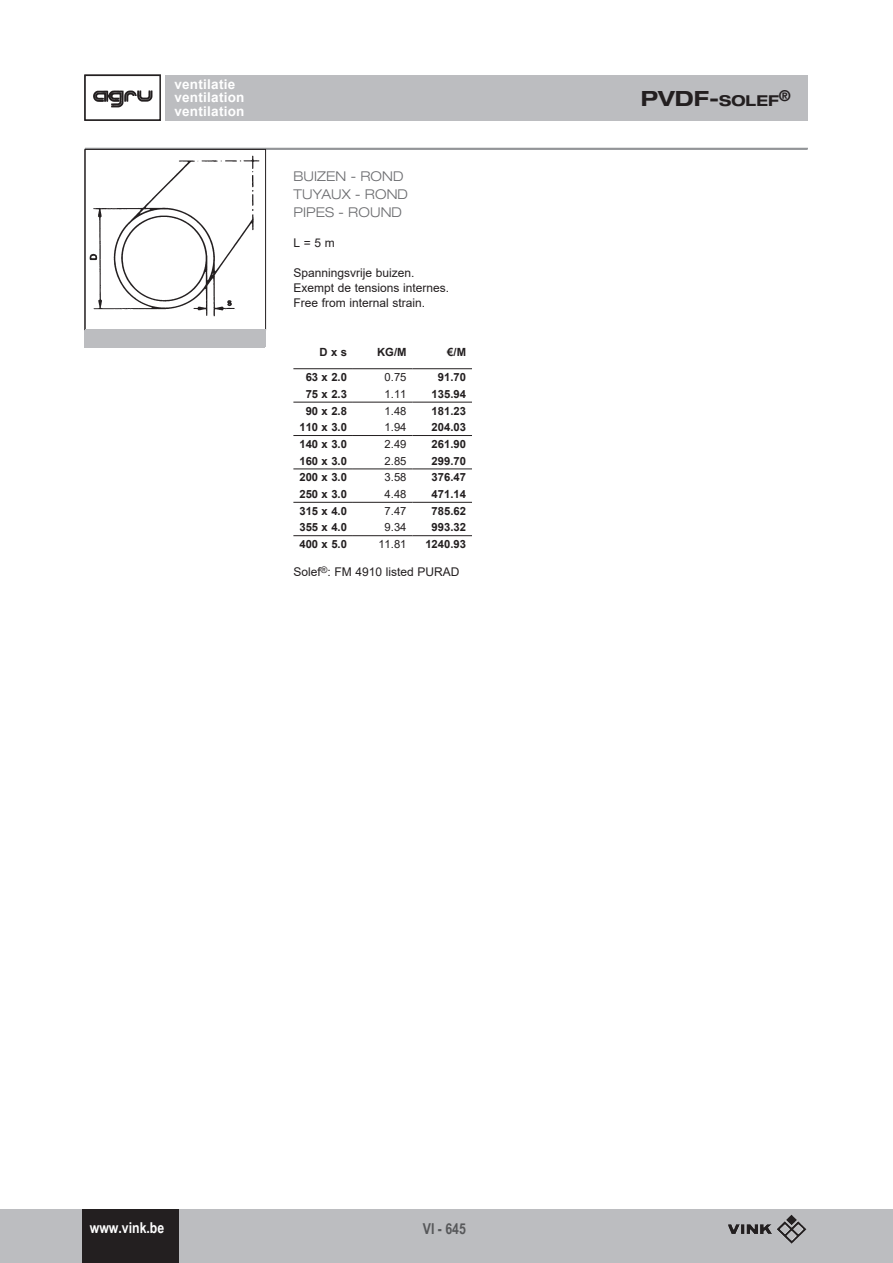
<style>
.page{position:relative;width:893px;height:1263px;background:#fff}
.page>*{position:absolute;margin:0;border:0;box-sizing:border-box;transform-origin:0 0}
.t1{font:700 15px "Arial Narrow";color:#fff}
.t2{font:700 expanded 15px "Helvetica Neue LT";color:#231f20}
.t3{font:700 15px "Arial Narrow";color:#57585a}
.t4{font:300 expanded 13.5px/18px "Helvetica Neue LT";letter-spacing:.01em;color:#6c6d70}
.t5{font:700 13.5px/13.5px "Arial";letter-spacing:.02em;color:#fff}
.t6{font:12px/15px "Arial";color:#231f20}
.t7{font:700 11.25px "Arial";color:#231f20}
.t8{font:11.25px "Arial";color:#231f20}
.s1{font-size:21px}
</style>
<div class="page">
<div style="left:0;top:1209px;width:893px;height:54px;background:#bcbdc0"></div>
<div style="left:82px;top:1209px;width:96px;height:54px;background:#231f20"></div>
<div style="left:166px;top:75px;width:642px;height:45px;background:#bcbdc0"></div>
<hr style="left:85px;top:148px;width:722px;height:2px;background:#939598">
<img style="left:777px;top:1214px;width:29px;height:30px">
<img style="left:93px;top:90px;width:60px;height:18px">
<div style="left:84px;top:75px;width:77px;height:46px;border:2px solid #231f20"></div>
<hr style="left:293px;top:368px;width:60px;height:1px;background:#231f20">
<hr style="left:353px;top:368px;width:59px;height:1px;background:#231f20">
<hr style="left:412px;top:368px;width:60px;height:1px;background:#231f20">
<hr style="left:293px;top:402px;width:60px;height:1px;background:#231f20">
<hr style="left:353px;top:402px;width:59px;height:1px;background:#231f20">
<hr style="left:412px;top:402px;width:60px;height:1px;background:#231f20">
<hr style="left:293px;top:435px;width:60px;height:1px;background:#231f20">
<hr style="left:353px;top:435px;width:59px;height:1px;background:#231f20">
<hr style="left:412px;top:435px;width:60px;height:1px;background:#231f20">
<hr style="left:293px;top:469px;width:60px;height:1px;background:#231f20">
<hr style="left:353px;top:469px;width:59px;height:1px;background:#231f20">
<hr style="left:412px;top:469px;width:60px;height:1px;background:#231f20">
<hr style="left:293px;top:502px;width:60px;height:1px;background:#231f20">
<hr style="left:353px;top:502px;width:59px;height:1px;background:#231f20">
<hr style="left:412px;top:502px;width:60px;height:1px;background:#231f20">
<hr style="left:293px;top:535px;width:60px;height:1px;background:#231f20">
<hr style="left:353px;top:535px;width:59px;height:1px;background:#231f20">
<hr style="left:412px;top:535px;width:60px;height:1px;background:#231f20">
<hr style="left:85px;top:148px;width:723px;height:1px;background:#939598">
<img style="left:89px;top:155px;width:171px;height:162px">
<div style="left:85px;top:149px;width:181px;height:181px;border:1px solid #231f20"></div>
<div style="left:85px;top:330px;width:181px;height:17px;background:#bcbdc0"></div>
<p class="t5" style="left:174px;top:77px;width:72px">ventilatie ventilation ventilation</p>
<p class="t4" style="left:293px;top:167px;width:116px">BUIZEN - ROND<br>TUYAUX - ROND<br>PIPES - ROUND</p>
<p class="t6" style="left:293px;top:235px;width:43px">L = 5 m</p>
<p class="t6" style="left:293px;top:265px;width:157px">Spanningsvrije buizen.<br>Exempt de tensions internes.<br>Free from internal strain.</p>
<p class="t4" style="left:293px;top:169px;width:83px">HARD PVC<br>PVC RIGIDE<br>U-PVC</p>
<p class="t7" style="left:319px;top:344px;width:29px">D x s</p>
<p class="t7" style="left:377px;top:344px;width:31px">KG/M</p>
<p class="t7" style="left:447px;top:344px;width:20px">€/M</p>
<p class="t7" style="left:306px;top:369px;width:43px">63 x 2.0</p>
<p class="t8" style="left:385px;top:369px;width:23px">0.75</p>
<p class="t7" style="left:438px;top:369px;width:30px">91.70</p>
<p class="t7" style="left:306px;top:386px;width:43px">75 x 2.3</p>
<p class="t8" style="left:385px;top:386px;width:23px">1.11</p>
<p class="t7" style="left:432px;top:386px;width:36px">135.94</p>
<p class="t7" style="left:306px;top:403px;width:43px">90 x 2.8</p>
<p class="t8" style="left:385px;top:403px;width:23px">1.48</p>
<p class="t7" style="left:432px;top:403px;width:36px">181.23</p>
<p class="t7" style="left:299px;top:419px;width:49px">110 x 3.0</p>
<p class="t8" style="left:385px;top:420px;width:23px">1.94</p>
<p class="t7" style="left:432px;top:419px;width:36px">204.03</p>
<p class="t7" style="left:299px;top:436px;width:49px">140 x 3.0</p>
<p class="t8" style="left:385px;top:436px;width:23px">2.49</p>
<p class="t7" style="left:432px;top:436px;width:36px">261.90</p>
<p class="t7" style="left:299px;top:453px;width:49px">160 x 3.0</p>
<p class="t8" style="left:385px;top:453px;width:23px">2.85</p>
<p class="t7" style="left:432px;top:453px;width:36px">299.70</p>
<p class="t7" style="left:299px;top:469px;width:49px">200 x 3.0</p>
<p class="t8" style="left:385px;top:470px;width:23px">3.58</p>
<p class="t7" style="left:432px;top:469px;width:36px">376.47</p>
<p class="t7" style="left:299px;top:486px;width:49px">250 x 3.0</p>
<p class="t8" style="left:385px;top:486px;width:23px">4.48</p>
<p class="t7" style="left:432px;top:486px;width:36px">471.14</p>
<p class="t7" style="left:299px;top:503px;width:49px">315 x 4.0</p>
<p class="t8" style="left:385px;top:503px;width:23px">7.47</p>
<p class="t7" style="left:432px;top:503px;width:36px">785.62</p>
<p class="t7" style="left:299px;top:520px;width:49px">355 x 4.0</p>
<p class="t8" style="left:385px;top:520px;width:23px">9.34</p>
<p class="t7" style="left:432px;top:520px;width:36px">993.32</p>
<p class="t7" style="left:299px;top:536px;width:49px">400 x 5.0</p>
<p class="t8" style="left:378px;top:536px;width:30px">11.81</p>
<p class="t7" style="left:425px;top:536px;width:42px">1240.93</p>
<p class="t6" style="left:293px;top:565px;width:168px">Solef<sup>®</sup>: FM 4910 listed PURAD</p>
<h1 class="t2" style="left:641px;top:91px;width:152px"><span class="s1">PVDF-</span>SOLEF®</h1>
<h1 class="t1" style="left:90px;top:1216px;width:76px">www.vink.be</h1>
<h1 class="t3" style="left:423px;top:1217px;width:45px">VI - 645</h1>
</div>
